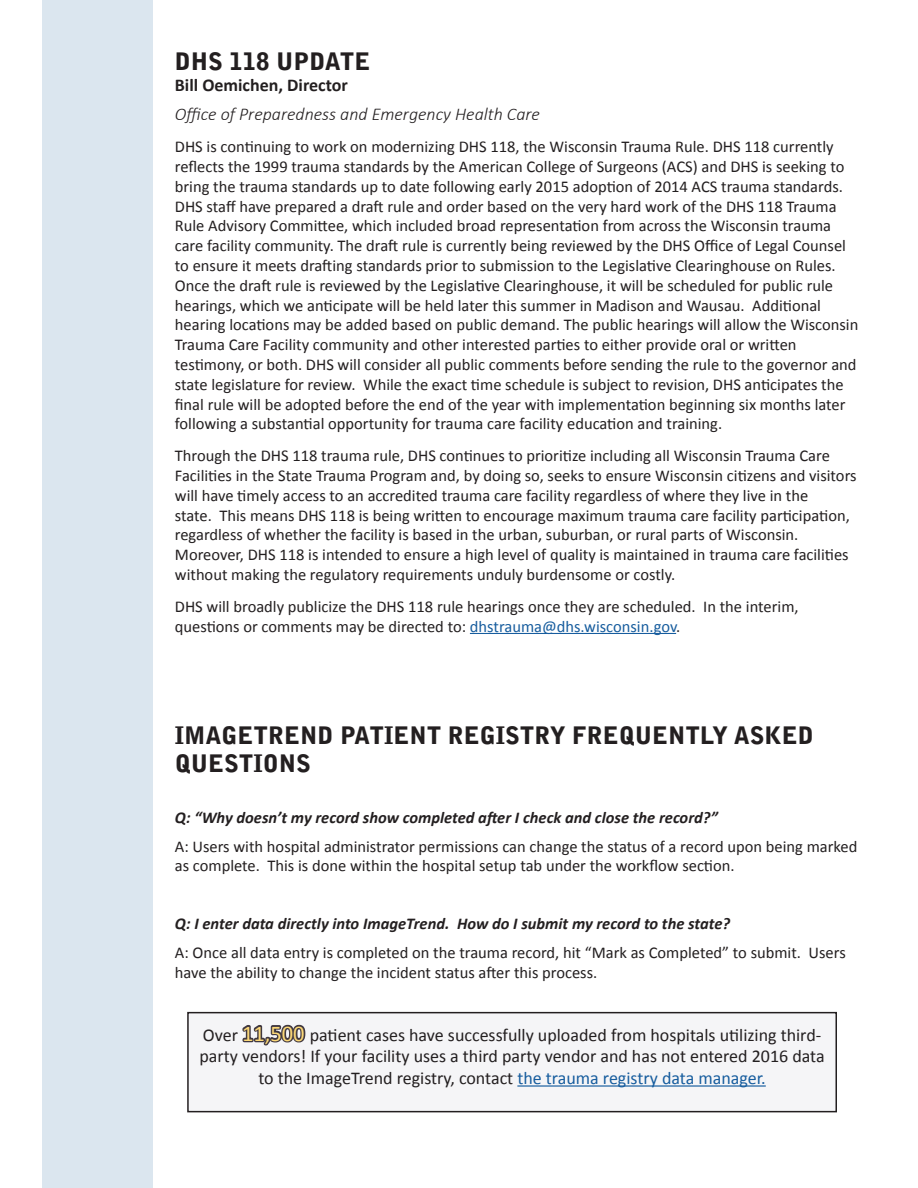
<style>
.page{position:relative;width:918px;height:1188px;background:#fff}
.page>*{position:absolute;margin:0;border:0;box-sizing:border-box;transform-origin:0 0}
.t1{font:900 24px/28.8px "Bell Gothic Std";color:#231f20}
.t2{font:18px/21.6px "Calibri";color:#231f20;text-align:center}
.t3{font:italic 300 18px "Calibri";color:#231f20}
.t4{font:700 18px "Calibri";color:#231f20}
.t5{font:16.5px/19.8px "Calibri";color:#231f20}
.t6{font:italic 700 16.5px "Calibri";color:#231f20}
.s1{color:#175d9e}
.s2{font-size:22.5px;color:#fdd978}
</style>
<div class="page">
<hr style="left:470px;top:633px;width:206px;height:1px;background:#175d9e">
<div style="left:43px;top:0;width:110px;height:1188px;background:#dbe6ef"></div>
<div style="left:188px;top:1013px;width:648px;height:99px;background:#f5f5f7"></div>
<hr style="left:517px;top:1085px;width:249px;height:2px;background:#175d9e">
<svg style="left:242px;top:1024px;width:64px;height:22px"></svg>
<div style="left:187px;top:1012px;width:650px;height:100px;border:2px solid #231f20"></div>
<h1 class="t1" style="left:175px;top:47px;width:197px">DHS 118 UPDATE</h1>
<p class="t4" style="left:175px;top:74px;width:175px">Bill Oemichen, Director</p>
<p class="t3" style="left:175px;top:103px;width:367px">Office of Preparedness and Emergency Health Care</p>
<p class="t5" style="left:175px;top:137px;width:685px">DHS is continuing to work on modernizing DHS 118, the Wisconsin Trauma Rule. DHS 118 currently reflects the 1999 trauma standards by the American College of Surgeons (ACS) and DHS is seeking to bring the trauma standards up to date following early 2015 adoption of 2014 ACS trauma standards.<br>DHS staff have prepared a draft rule and order based on the very hard work of the DHS 118 Trauma Rule Advisory Committee, which included broad representation from across the Wisconsin trauma care facility community. The draft rule is currently being reviewed by the DHS Office of Legal Counsel to ensure it meets drafting standards prior to submission to the Legislative Clearinghouse on Rules.<br>Once the draft rule is reviewed by the Legislative Clearinghouse, it will be scheduled for public rule hearings, which we anticipate will be held later this summer in Madison and Wausau. Additional hearing locations may be added based on public demand. The public hearings will allow the Wisconsin Trauma Care Facility community and other interested parties to either provide oral or written testimony, or both. DHS will consider all public comments before sending the rule to the governor and state legislature for review. While the exact time schedule is subject to revision, DHS anticipates the final rule will be adopted before the end of the year with implementation beginning six months later following a substantial opportunity for trauma care facility education and training.</p>
<p class="t5" style="left:175px;top:446px;width:683px">Through the DHS 118 trauma rule, DHS continues to prioritize including all Wisconsin Trauma Care Facilities in the State Trauma Program and, by doing so, seeks to ensure Wisconsin citizens and visitors will have timely access to an accredited trauma care facility regardless of where they live in the<br>state. This means DHS 118 is being written to encourage maximum trauma care facility participation, regardless of whether the facility is based in the urban, suburban, or rural parts of Wisconsin.<br>Moreover, DHS 118 is intended to ensure a high level of quality is maintained in trauma care facilities without making the regulatory requirements unduly burdensome or costly.</p>
<p class="t5" style="left:175px;top:596px;width:625px">DHS will broadly publicize the DHS 118 rule hearings once they are scheduled. In the interim, questions or comments may be directed to: <span class="s1">dhstrauma@dhs.wisconsin.gov</span>.</p>
<h1 class="t1" style="left:175px;top:721px;width:640px">IMAGETREND PATIENT REGISTRY FREQUENTLY ASKED<br>QUESTIONS</h1>
<p class="t6" style="left:175px;top:807px;width:545px">Q: “Why doesn’t my record show completed after I check and close the record?”</p>
<p class="t5" style="left:175px;top:836px;width:684px">A: Users with hospital administrator permissions can change the status of a record upon being marked as complete. This is done within the hospital setup tab under the workflow section.</p>
<p class="t6" style="left:175px;top:913px;width:557px">Q: I enter data directly into ImageTrend. How do I submit my record to the state?</p>
<p class="t5" style="left:175px;top:943px;width:672px">A: Once all data entry is completed on the trauma record, hit “Mark as Completed” to submit. Users have the ability to change the incident status after this process.</p>
<p class="t2" style="left:200px;top:1024px;width:627px">Over <span class="s2">11,500</span> patient cases have successfully uploaded from hospitals utilizing third&shy;party vendors! If your facility uses a third party vendor and has not entered 2016 data to the ImageTrend registry, contact <span class="s1">the trauma registry data manager.</span></p>
</div>
